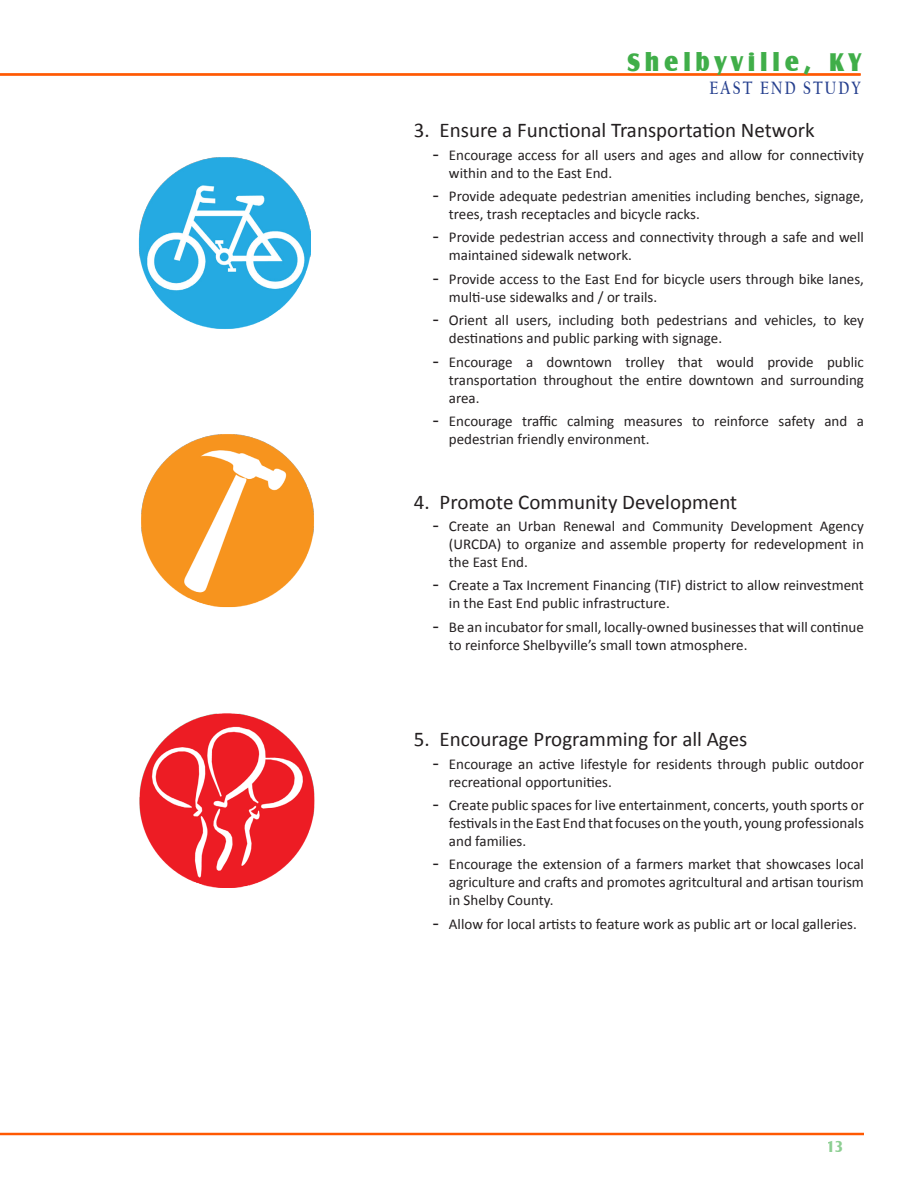
<style>
.page{position:relative;width:918px;height:1188px;background:#fff}
.page>*{position:absolute;margin:0;border:0;box-sizing:border-box;transform-origin:0 0}
.t1{font:26.4px "Castle T Ultr";letter-spacing:.2em;color:#40ae49;scale:.91 1}
.t2{font:21px "Calibri";color:#231f20}
.t3{font:700 18.75px "Californian FB";letter-spacing:.14em;color:#253f8e;scale:.8 1}
.t4{font:700 16.5px "Castle T";color:#40ae49}
.t5{font:15px/18px "Calibri";color:#231f20}
.s1{font-family:"Arial";font-size:18px}
</style>
<div class="page">
<hr style="left:0;top:1133px;width:864px;height:2px;background:#ff5903">
<hr style="left:0;top:73px;width:861px;height:3px;background:#ff5903">
<img style="left:139px;top:157px;width:172px;height:172px">
<img style="left:141px;top:434px;width:173px;height:174px">
<img style="left:139px;top:713px;width:176px;height:175px">
<h1 class="t1" style="left:628px;top:47px;width:258px">Shelbyville, KY</h1>
<p class="t3" style="left:709px;top:78px;width:191px">EAST END STUDY</p>
<h2 class="t2" style="left:414px;top:117px;width:402px">3. Ensure a Functional Transportation Network</h2>
<p class="t5" style="left:449px;top:145px;width:417px;text-indent:-16px"><span class="s1">-</span> Encourage access for all users and ages and allow for connectivity within and to the East End.</p>
<p class="t5" style="left:449px;top:186px;width:417px;text-indent:-16px"><span class="s1">-</span> Provide adequate pedestrian amenities including benches, signage, trees, trash receptacles and bicycle racks.</p>
<p class="t5" style="left:449px;top:228px;width:417px;text-indent:-16px"><span class="s1">-</span> Provide pedestrian access and connectivity through a safe and well maintained sidewalk network.</p>
<p class="t5" style="left:449px;top:269px;width:417px;text-indent:-16px"><span class="s1">-</span> Provide access to the East End for bicycle users through bike lanes, multi-use sidewalks and / or trails.</p>
<p class="t5" style="left:449px;top:310px;width:417px;text-indent:-16px"><span class="s1">-</span> Orient all users, including both pedestrians and vehicles, to key destinations and public parking with signage.</p>
<p class="t5" style="left:449px;top:352px;width:417px;text-align:justify;text-indent:-16px"><span class="s1">-</span> Encourage a downtown trolley that would provide public transportation throughout the entire downtown and surrounding area.</p>
<p class="t5" style="left:449px;top:411px;width:417px;text-indent:-16px"><span class="s1">-</span> Encourage traffic calming measures to reinforce safety and a pedestrian friendly environment.</p>
<h2 class="t2" style="left:414px;top:489px;width:325px">4. Promote Community Development</h2>
<p class="t5" style="left:449px;top:516px;width:417px;text-align:justify;text-indent:-16px"><span class="s1">-</span> Create an Urban Renewal and Community Development Agency (URCDA) to organize and assemble property for redevelopment in the East End.</p>
<p class="t5" style="left:449px;top:576px;width:417px;text-indent:-16px"><span class="s1">-</span> Create a Tax Increment Financing (TIF) district to allow reinvestment in the East End public infrastructure.</p>
<p class="t5" style="left:449px;top:617px;width:417px;text-indent:-16px"><span class="s1">-</span> Be an incubator for small, locally-owned businesses that will continue to reinforce Shelbyville’s small town atmosphere.</p>
<h2 class="t2" style="left:414px;top:726px;width:335px">5. Encourage Programming for all Ages</h2>
<p class="t5" style="left:449px;top:754px;width:416px;text-indent:-16px"><span class="s1">-</span> Encourage an active lifestyle for residents through public outdoor recreational opportunities.</p>
<p class="t5" style="left:449px;top:795px;width:417px;text-align:justify;text-indent:-16px"><span class="s1">-</span> Create public spaces for live entertainment, concerts, youth sports or festivals in the East End that focuses on the youth, young professionals and families.</p>
<p class="t5" style="left:449px;top:855px;width:417px;text-align:justify;text-indent:-16px"><span class="s1">-</span> Encourage the extension of a farmers market that showcases local agriculture and crafts and promotes agritcultural and artisan tourism in Shelby County.</p>
<p class="t5" style="left:433px;top:914px;width:426px"><span class="s1">-</span> Allow for local artists to feature work as public art or local galleries.</p>
<p class="t4" style="left:827px;top:1137px;width:18px">13</p>
</div>
